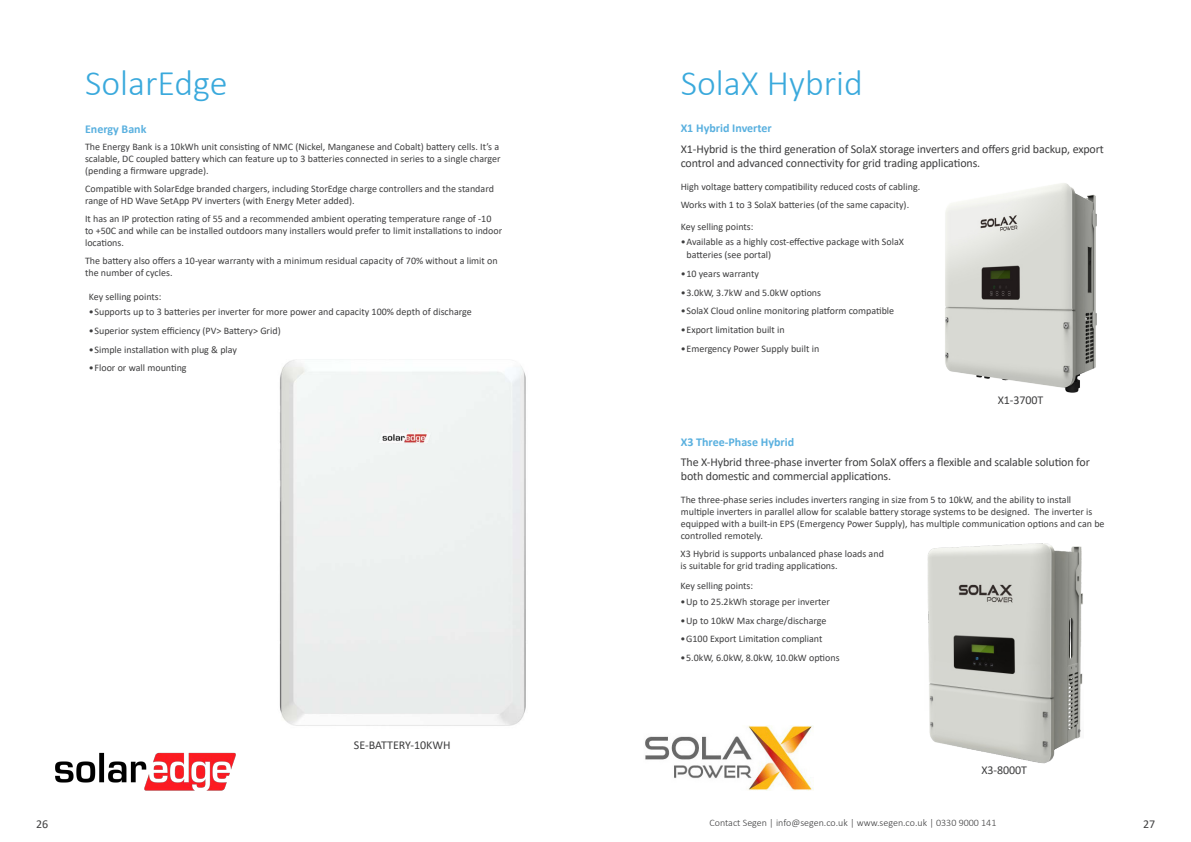
<style>
.page{position:relative;width:1191px;height:842px;background:#fff}
.page>*{position:absolute;margin:0;border:0;box-sizing:border-box;transform-origin:0 0}
.Subtitle{font:300 36px "Calibri";color:#3aa9dc}
.Intro_copy{font:12px/14.4px "Calibri";letter-spacing:-.01em;color:#3e3e3f}
.Subtitle_2{font:700 12px "Calibri";color:#59b0df}
.Body_copy{font:12px "Calibri";color:#3e3e3f}
.Body_copy-2{font:10px/12px "Calibri";color:#3e3e3f}
.t1{font:300 10px "Calibri";color:#3e3e3f}
.Before_bullet{font:10px "Calibri";color:#3e3e3f}
</style>
<div class="page">
<img style="left:55px;top:752px;width:181px;height:39px">
<img style="left:279px;top:360px;width:247px;height:366px">
<img style="left:645px;top:726px;width:168px;height:64px">
<img style="left:927px;top:543px;width:156px;height:221px">
<img style="left:945px;top:183px;width:152px;height:210px">
<p class="Subtitle" style="left:85px;top:61px;width:144px">SolarEdge</p>
<p class="Subtitle_2" style="left:85px;top:120px;width:63px">Energy Bank</p>
<p class="Body_copy-2" style="left:85px;top:141px;width:417px">The Energy Bank is a 10kWh unit consisting of NMC (Nickel, Manganese and Cobalt) battery cells. It’s a scalable, DC coupled battery which can feature up to 3 batteries connected in series to a single charger (pending a firmware upgrade).</p>
<p class="Body_copy-2" style="left:85px;top:183px;width:410px">Compatible with SolarEdge branded chargers, including StorEdge charge controllers and the standard range of HD Wave SetApp PV inverters (with Energy Meter added).</p>
<p class="Body_copy-2" style="left:85px;top:212px;width:418px">It has an IP protection rating of 55 and a recommended ambient operating temperature range of -10 to +50C and while can be installed outdoors many installers would prefer to limit installations to indoor locations.</p>
<p class="Body_copy-2" style="left:85px;top:254px;width:414px">The battery also offers a 10-year warranty with a minimum residual capacity of 70% without a limit on the number of cycles.</p>
<p class="Before_bullet" style="left:89px;top:289px;width:74px">Key selling points:</p>
<p class="Body_copy-2" style="left:89px;top:306px;width:384px">•Supports up to 3 batteries per inverter for more power and capacity 100% depth of discharge</p>
<p class="Body_copy-2" style="left:89px;top:324px;width:193px">•Superior system efficiency (PV&gt; Battery&gt; Grid)</p>
<p class="Body_copy-2" style="left:89px;top:343px;width:150px">•Simple installation with plug &amp; play</p>
<p class="Body_copy-2" style="left:89px;top:362px;width:99px">•Floor or wall mounting</p>
<p class="Body_copy" style="left:354px;top:736px;width:98px">SE-BATTERY-10KWH</p>
<p class="Subtitle" style="left:680px;top:61px;width:184px">SolaX Hybrid</p>
<p class="Subtitle_2" style="left:680px;top:120px;width:93px">X1 Hybrid Inverter</p>
<p class="Intro_copy" style="left:680px;top:141px;width:425px">X1-Hybrid is the third generation of SolaX storage inverters and offers grid backup, export control and advanced connectivity for grid trading applications.</p>
<p class="Body_copy-2" style="left:680px;top:181px;width:241px">High voltage battery compatibility reduced costs of cabling.</p>
<p class="Body_copy-2" style="left:680px;top:198px;width:230px">Works with 1 to 3 SolaX batteries (of the same capacity).</p>
<p class="Before_bullet" style="left:681px;top:219px;width:74px">Key selling points:</p>
<p class="Body_copy-2" style="left:686px;top:235px;width:219px;line-height:13px;text-indent:-6px">•Available as a highly cost-effective package with SolaX batteries (see portal)</p>
<p class="Body_copy-2" style="left:681px;top:267px;width:80px">•10 years warranty</p>
<p class="Body_copy-2" style="left:681px;top:286px;width:142px">•3.0kW, 3.7kW and 5.0kW options</p>
<p class="Body_copy-2" style="left:681px;top:305px;width:215px">•SolaX Cloud online monitoring platform compatible</p>
<p class="Body_copy-2" style="left:681px;top:323px;width:105px">•Export limitation built in</p>
<p class="Body_copy-2" style="left:681px;top:342px;width:140px">•Emergency Power Supply built in</p>
<p class="Intro_copy" style="left:997px;top:392px;width:47px">X1-3700T</p>
<p class="Subtitle_2" style="left:681px;top:433px;width:115px">X3 Three-Phase Hybrid</p>
<p class="Intro_copy" style="left:681px;top:454px;width:411px">The X-Hybrid three-phase inverter from SolaX offers a flexible and scalable solution for both domestic and commercial applications.</p>
<p class="Body_copy-2" style="left:681px;top:494px;width:425px">The three-phase series includes inverters ranging in size from 5 to 10kW, and the ability to install multiple inverters in parallel allow for scalable battery storage systems to be designed. The inverter is equipped with a built-in EPS (Emergency Power Supply), has multiple communication options and can be controlled remotely.</p>
<p class="Body_copy-2" style="left:680px;top:547px;width:205px">X3 Hybrid is supports unbalanced phase loads and is suitable for grid trading applications.</p>
<p class="Before_bullet" style="left:680px;top:579px;width:74px">Key selling points:</p>
<p class="Body_copy-2" style="left:680px;top:595px;width:151px">•Up to 25.2kWh storage per inverter</p>
<p class="Body_copy-2" style="left:680px;top:614px;width:147px">•Up to 10kW Max charge/discharge</p>
<p class="Body_copy-2" style="left:680px;top:633px;width:143px">•G100 Export Limitation compliant</p>
<p class="Body_copy-2" style="left:680px;top:651px;width:160px">•5.0kW, 6.0kW, 8.0kW, 10.0kW options</p>
<p class="Intro_copy" style="left:981px;top:762px;width:47px">X3-8000T</p>
<p class="Intro_copy" style="left:36px;top:817px;width:14px">26</p>
<p class="t1" style="left:709px;top:816px;width:288px">Contact Segen | info@segen.co.uk | www.segen.co.uk | 0330 9000 141</p>
<p class="Intro_copy" style="left:1143px;top:817px;width:14px">27</p>
</div>
